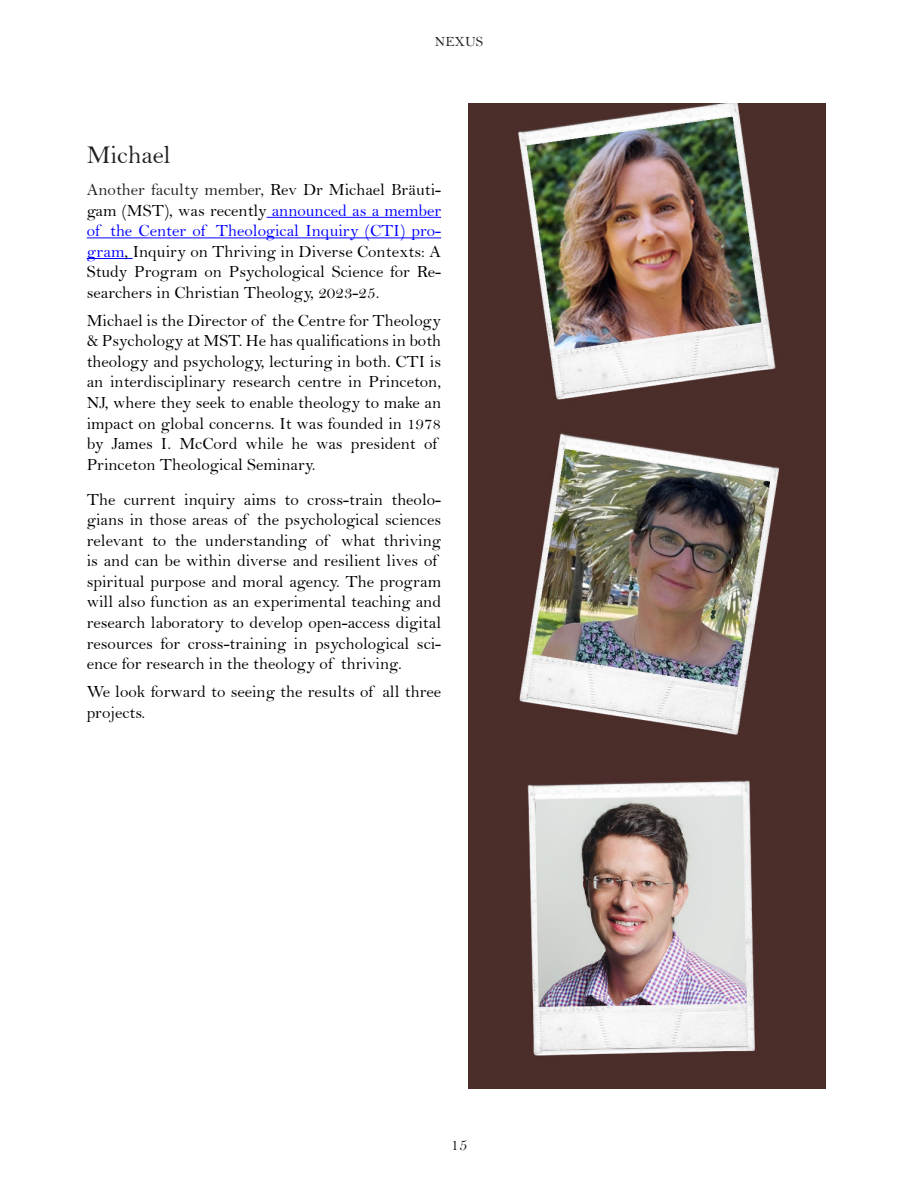
<style>
.page{position:relative;width:918px;height:1188px;background:#fff}
.page>*{position:absolute;margin:0;border:0;box-sizing:border-box;transform-origin:0 0}
.t1{font:25.65px "Bell";color:#231f20}
.t2{font:17.1px/20.5px "Bell";color:#000}
.t3{font:16.95px "Bell";color:#231f20}
.t4{font:14.1px "Bell";color:#231f20}
.s1{color:#231f20}
.s2{color:#00f}
</style>
<div class="page">
<hr style="left:267px;top:217px;width:174px;height:1px;background:#00f">
<hr style="left:87px;top:237px;width:354px;height:1px;background:#00f">
<hr style="left:87px;top:258px;width:46px;height:1px;background:#00f">
<img style="left:468px;top:104px;width:358px;height:985px">
<p class="t4" style="left:435px;top:34px;width:50px">NEXUS</p>
<p class="t1" style="left:87px;top:140px;width:86px">Michael</p>
<p class="t2" style="left:87px;top:179px;width:356px;text-align:justify"><span class="s1">Another faculty member,</span> Rev Dr Michael Bräuti&shy;gam (MST), was recently <span class="s2">announced as a member of the Center of Theological Inquiry (CTI) pro&shy;gram</span>, Inquiry on Thriving in Diverse Contexts: A Study Program on Psychological Science for Re&shy;searchers in Christian Theology, 2023-25.</p>
<p class="t2" style="left:87px;top:310px;width:356px">Michael is the Director of the Centre for Theology &amp; Psychology at MST. He has qualifications in both theology and psychology, lecturing in both. CTI is an interdisciplinary research centre in Princeton, NJ, where they seek to enable theology to make an impact on global concerns. It was founded in 1978 by James I. McCord while he was president of Princeton Theological Seminary.</p>
<p class="t2" style="left:87px;top:489px;width:356px">The current inquiry aims to cross-train theolo&shy;gians in those areas of the psychological sciences relevant to the understanding of what thriving is and can be within diverse and resilient lives of spiritual purpose and moral agency. The program will also function as an experimental teaching and research laboratory to develop open-access digital resources for cross-training in psychological sci&shy;ence for research in the theology of thriving.</p>
<p class="t2" style="left:87px;top:681px;width:356px">We look forward to seeing the results of all three projects.</p>
<p class="t3" style="left:451px;top:1135px;width:18px">15</p>
</div>
